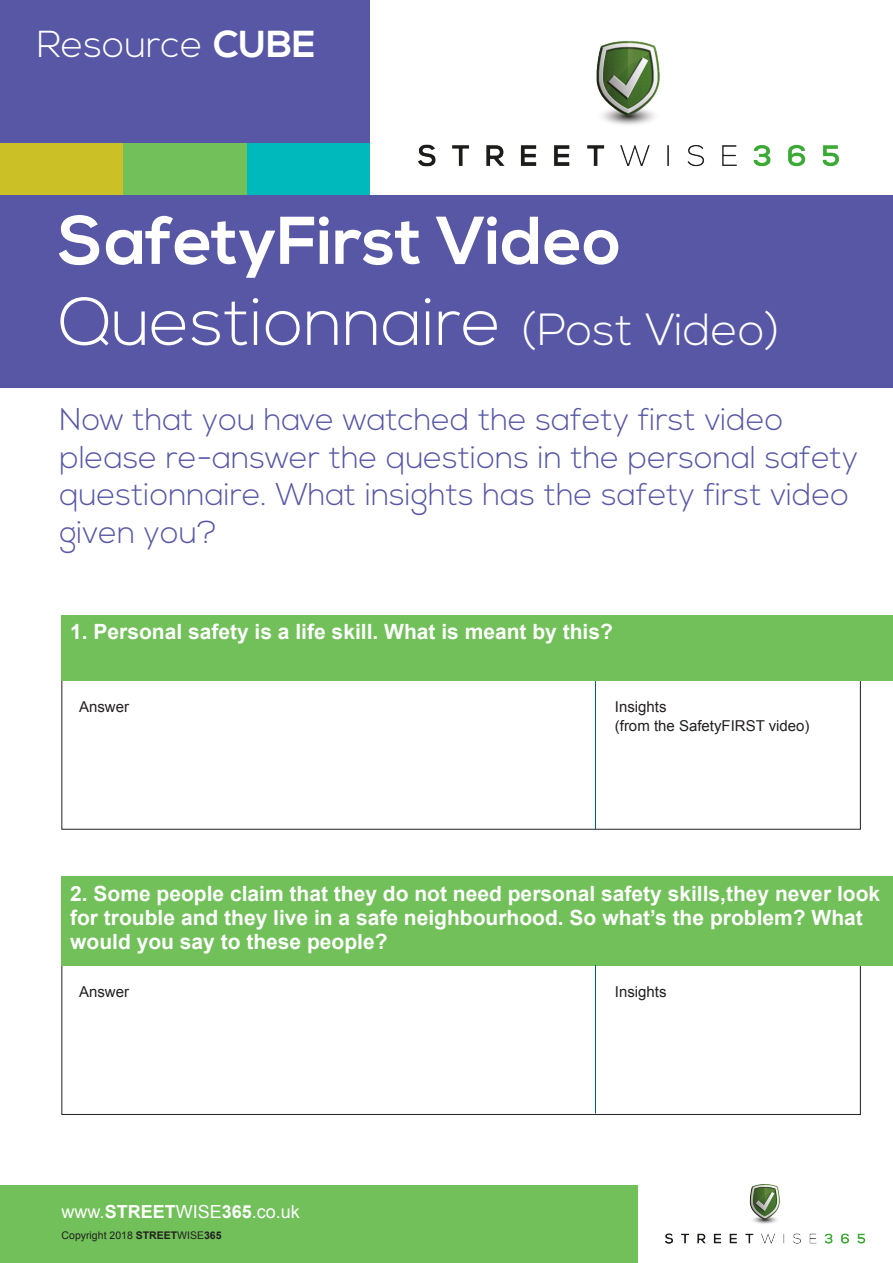
<style>
.page{position:relative;width:893px;height:1263px;background:#fff}
.page>*{position:absolute;margin:0;border:0;box-sizing:border-box;transform-origin:0 0}
.t1{font:700 67.5px/81px "Nexa";color:#fff}
.t2{font:300 37.5px "Nexa";color:#fff}
.t3{font:300 31.5px/37.8px "Nexa";color:#5757a5}
.t4{font:700 21px/24px "Arial";color:#fff}
.t5{font:18px "Arial";color:#fff}
.t6{font:15px/19.5px "Arial";color:#231f20}
.t7{font:10.5px "Arial";color:#231f20}
.s1{font-weight:700}
.s2{font-weight:300}
.s3{font-weight:300;font-size:45px}
</style>
<div class="page">
<div style="left:0;top:195px;width:893px;height:193px;background:#5757a5"></div>
<div style="left:0;top:142px;width:123px;height:53px;background:#cbc127"></div>
<div style="left:247px;top:142px;width:123px;height:53px;background:#00b9bd"></div>
<div style="left:123px;top:142px;width:124px;height:53px;background:#71c059"></div>
<div style="left:0;top:0;width:370px;height:142px;background:#5757a5"></div>
<div style="left:0;top:1185px;width:638px;height:78px;background:#71c059"></div>
<div style="left:62px;top:615px;width:831px;height:66px;background:#71c059"></div>
<div style="left:62px;top:877px;width:831px;height:89px;background:#71c059"></div>
<img style="left:418px;top:41px;width:421px;height:126px">
<img style="left:665px;top:1184px;width:201px;height:60px">
<hr style="left:595px;top:681px;width:1px;height:148px;background:#006169">
<hr style="left:595px;top:965px;width:1px;height:148px;background:#006169">
<p class="t2" style="left:37px;top:22px;width:280px">Resource <span class="s1">CUBE</span></p>
<p class="t1" style="left:58px;top:203px;width:724px">SafetyFirst Video<br><span class="s2">Questionnaire</span> <span class="s3">(Post Video)</span></p>
<p class="t3" style="left:60px;top:401px;width:800px">Now that you have watched the safety first video please re-answer the questions in the personal safety questionnaire. What insights has the safety first video given you?</p>
<p class="t4" style="left:70px;top:620px;width:544px">1. Personal safety is a life skill. What is meant by this?</p>
<p class="t6" style="left:79px;top:697px;width:52px">Answer</p>
<p class="t6" style="left:615px;top:697px;width:196px">Insights<br>(from the SafetyFIRST video)</p>
<p class="t4" style="left:70px;top:882px;width:811px">2. Some people claim that they do not need personal safety skills,they never look for trouble and they live in a safe neighbourhood. So what’s the problem? What would you say to these people?</p>
<p class="t6" style="left:79px;top:982px;width:52px">Answer</p>
<p class="t6" style="left:615px;top:982px;width:53px">Insights</p>
<p class="t5" style="left:62px;top:1200px;width:240px">www.<span class="s1">STREET</span>WISE<span class="s1">365</span>.co.uk</p>
<p class="t7" style="left:62px;top:1229px;width:161px">Copyright 2018 <span class="s1">STREET</span>WISE<span class="s1">365</span></p>
</div>
